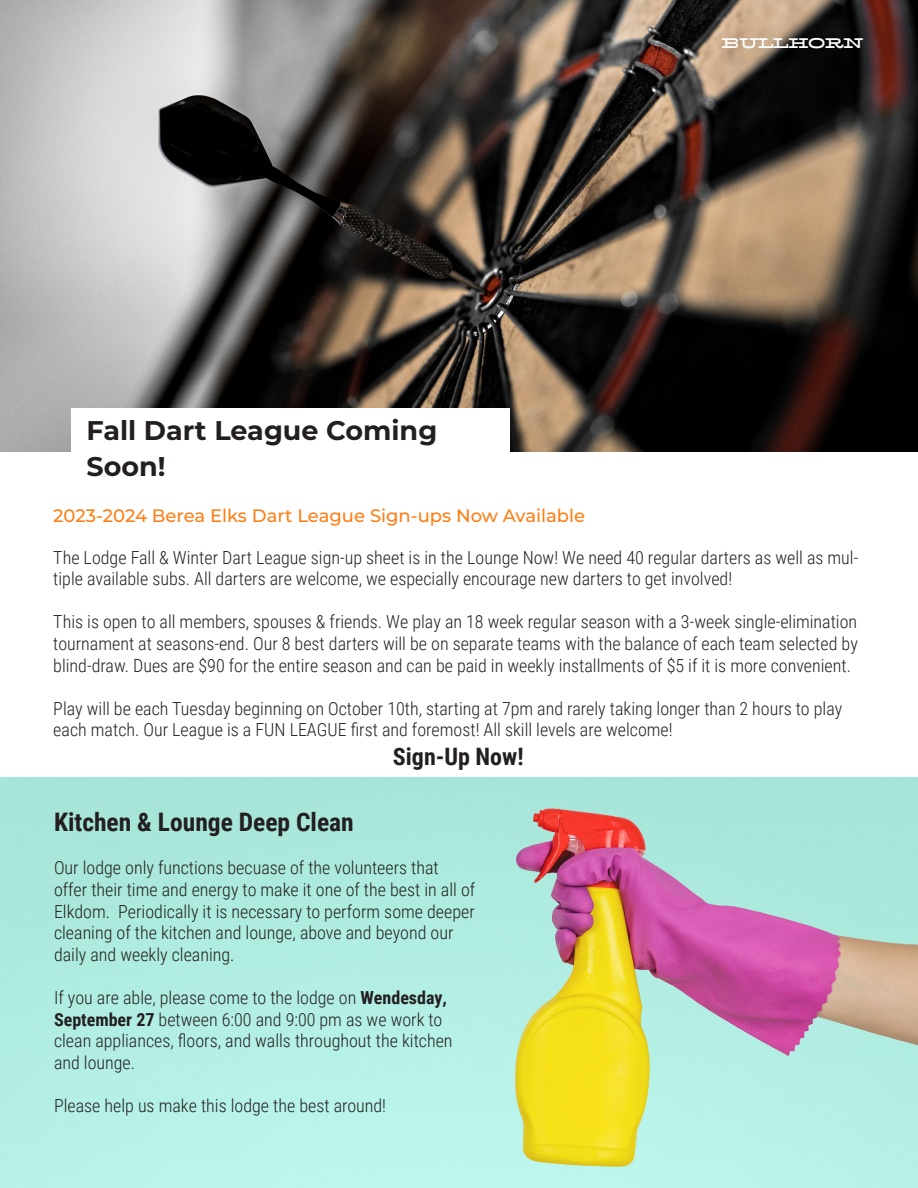
<style>
.page{position:relative;width:918px;height:1188px;background:#fff}
.page>*{position:absolute;margin:0;border:0;box-sizing:border-box;transform-origin:0 0}
._02_Article_Title{font:700 27px/36px "Montserrat";color:#231f20}
.t1{font:700 25.5px "Roboto Condensed";color:#231f20}
.t2{font:700 24px "Roboto Condensed";color:#231f20}
.t3{font:300 18px/21.6px "Roboto Condensed";color:#231f20}
.Bullhorn_-_Sub_Heading{font:500 18px "Montserrat";color:#ff7e14}
.t4{font:15px "Filmotype Wand";letter-spacing:-.025em;color:#fff}
.s1{font-weight:700}
</style>
<div class="page">
<img style="left:0;top:0;width:918px;height:452px">
<div style="left:72px;top:408px;width:438px;height:76px;background:#fff"></div>
<img style="left:0;top:778px;width:918px;height:410px">
<p class="t4" style="left:722px;top:34px;width:143px">BULLHORN</p>
<p class="_02_Article_Title" style="left:87px;top:411px;width:352px">Fall Dart League Coming<br>Soon!</p>
<p class="Bullhorn_-_Sub_Heading" style="left:53px;top:503px;width:533px">2023-2024 Berea Elks Dart League Sign-ups Now Available</p>
<p class="t3" style="left:53px;top:546px;width:807px">The Lodge Fall &amp; Winter Dart League sign-up sheet is in the Lounge Now! We need 40 regular darters as well as mul&shy;tiple available subs. All darters are welcome, we especially encourage new darters to get involved!</p>
<p class="t3" style="left:53px;top:611px;width:806px;text-align:justify">This is open to all members, spouses &amp; friends. We play an 18 week regular season with a 3-week single-elimination tournament at seasons-end. Our 8 best darters will be on separate teams with the balance of each team selected by blind-draw. Dues are $90 for the entire season and can be paid in weekly installments of $5 if it is more convenient.</p>
<p class="t3" style="left:53px;top:697px;width:791px">Play will be each Tuesday beginning on October 10th, starting at 7pm and rarely taking longer than 2 hours to play each match. Our League is a FUN LEAGUE first and foremost! All skill levels are welcome!</p>
<p class="t2" style="left:393px;top:740px;width:132px">Sign-Up Now!</p>
<p class="t1" style="left:54px;top:804px;width:301px">Kitchen &amp; Lounge Deep Clean</p>
<p class="t3" style="left:54px;top:857px;width:423px">Our lodge only functions becuase of the volunteers that offer their time and energy to make it one of the best in all of Elkdom. Periodically it is necessary to perform some deeper cleaning of the kitchen and lounge, above and beyond our daily and weekly cleaning.</p>
<p class="t3" style="left:54px;top:986px;width:400px">If you are able, please come to the lodge on <span class="s1">Wendesday, September 27</span> between 6:00 and 9:00 pm as we work to clean appliances, floors, and walls throughout the kitchen and lounge.</p>
<p class="t3" style="left:54px;top:1094px;width:334px">Please help us make this lodge the best around!</p>
</div>
